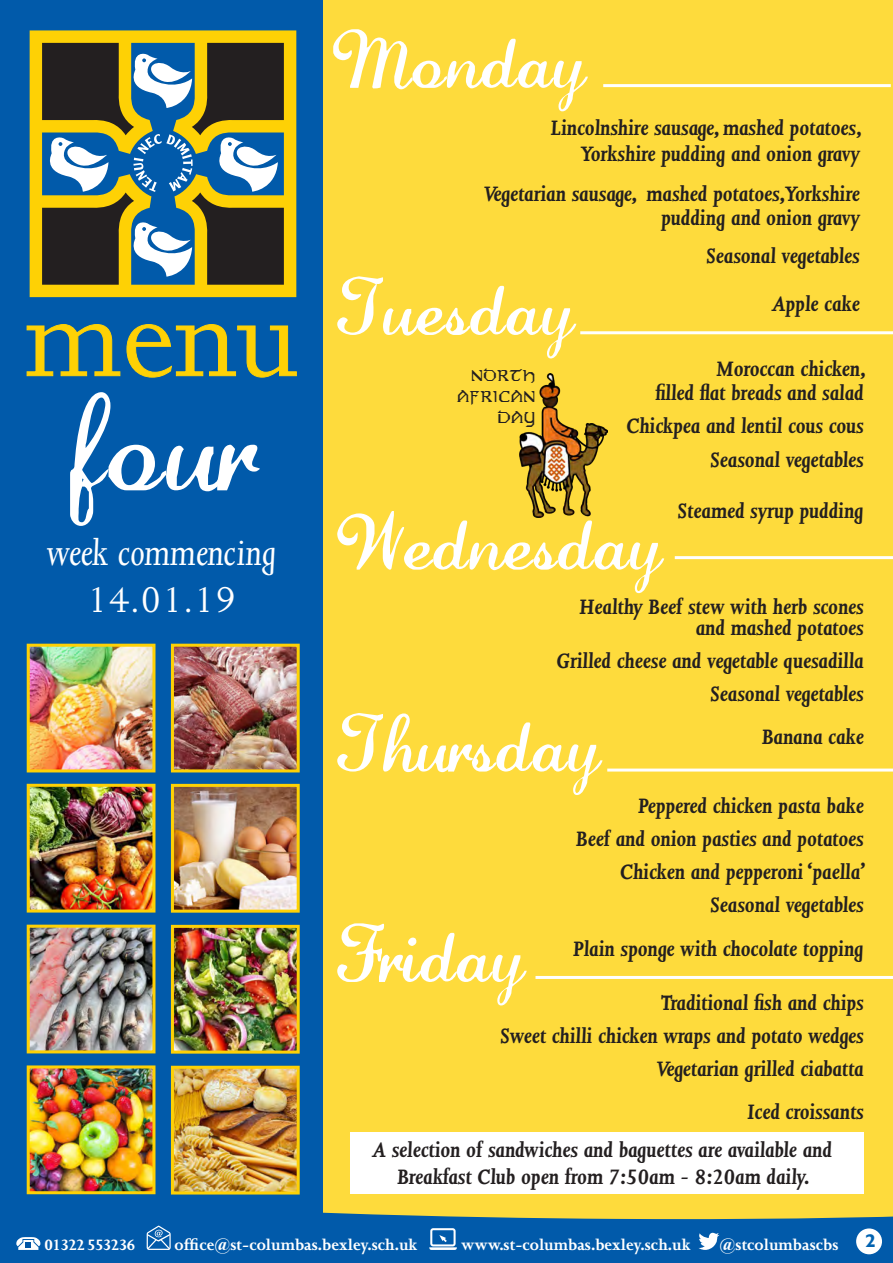
<style>
.page{position:relative;width:893px;height:1263px;background:#fff}
.page>*{position:absolute;margin:0;border:0;box-sizing:border-box;transform-origin:0 0}
.t1{font:98.25px "Lauren Script";color:#fff}
.t2{font:58.65px "Lauren Script";color:#fff}
.t3{font:italic 41.25px "Joanna";color:#fff}
.t4{font:41.25px "Joanna";color:#fff}
.t5{font:italic 700 24px/24px "Joanna";color:#231f20;text-align:right}
.t6{font:700 18.45px "Humanist 521 BT";color:#0162b0}
.t7{font:17.55px/21px "Eire";color:#231f20;text-align:right}
.t8{font:700 17.25px "Joanna";color:#fff}
.t9{font:700 17.25px "Joanna";letter-spacing:-.07em;color:#fff}
</style>
<div class="page">
<div style="left:319px;top:0;width:574px;height:1263px;background:#fedb3c"></div>
<hr style="left:580px;top:331px;width:313px;height:3px;background:#fff">
<hr style="left:675px;top:556px;width:218px;height:3px;background:#fff">
<hr style="left:607px;top:768px;width:286px;height:3px;background:#fff">
<hr style="left:535px;top:976px;width:358px;height:3px;background:#fff">
<img style="left:519px;top:374px;width:88px;height:144px">
<hr style="left:603px;top:84px;width:288px;height:3px;background:#fff">
<div style="left:351px;top:1132px;width:513px;height:62px;background:#fff"></div>
<div style="left:0;top:0;width:322px;height:1263px;background:#015aaa"></div>
<svg style="left:30px;top:30px;width:266px;height:267px;background:#7b7023"></svg>
<svg style="left:42px;top:135px;width:66px;height:57px"></svg>
<svg style="left:211px;top:135px;width:67px;height:57px"></svg>
<svg style="left:126px;top:220px;width:66px;height:57px"></svg>
<svg style="left:126px;top:51px;width:66px;height:57px"></svg>
<svg style="left:133px;top:134px;width:60px;height:58px"></svg>
<svg style="left:26px;top:324px;width:271px;height:54px"></svg>
<svg style="left:158px;top:1195px;width:735px;height:68px;fill:#015aaa"></svg>
<div style="left:854px;top:1228px;width:25px;height:25px;background:#015aaa;border-radius:50%"></div>
<div style="left:16px;top:1226px;width:835px;height:26px;background:#015aaa"></div>
<svg style="left:16px;top:1237px;width:25px;height:13px"></svg>
<svg style="left:147px;top:1226px;width:24px;height:24px"></svg>
<svg style="left:429px;top:1228px;width:28px;height:22px"></svg>
<svg style="left:698px;top:1232px;width:21px;height:21px"></svg>
<div style="left:856px;top:1228px;width:26px;height:26px;background:#fff;border-radius:50%"></div>
<img style="left:31px;top:788px;width:120px;height:120px">
<div style="left:27px;top:784px;width:128px;height:128px;border:3px solid #fed105"></div>
<img style="left:31px;top:929px;width:120px;height:120px">
<div style="left:27px;top:925px;width:128px;height:128px;border:3px solid #fed105"></div>
<img style="left:31px;top:648px;width:120px;height:120px">
<div style="left:27px;top:644px;width:128px;height:128px;border:3px solid #fed105"></div>
<img style="left:175px;top:648px;width:121px;height:120px">
<div style="left:171px;top:644px;width:129px;height:128px;border:3px solid #fed105"></div>
<img style="left:175px;top:929px;width:121px;height:120px">
<div style="left:171px;top:925px;width:129px;height:128px;border:3px solid #fed105"></div>
<img style="left:175px;top:788px;width:121px;height:121px">
<div style="left:171px;top:784px;width:129px;height:129px;border:3px solid #fed105"></div>
<img style="left:175px;top:1070px;width:121px;height:120px">
<div style="left:171px;top:1066px;width:129px;height:128px;border:3px solid #fed105"></div>
<img style="left:31px;top:1069px;width:120px;height:121px">
<div style="left:27px;top:1065px;width:128px;height:129px;border:3px solid #fed105"></div>
<p class="t1" style="left:70px;top:378px;width:189px">four</p>
<p class="t3" style="left:47px;top:531px;width:231px">week commencing</p>
<p class="t4" style="left:87px;top:577px;width:151px">14.01.19</p>
<p class="t2" style="left:333px;top:21px;width:254px">Monday</p>
<p class="t5" style="left:550px;top:115px;width:313px;line-height:25.5px">Lincolnshire sausage, mashed potatoes,<br>Yorkshire pudding and onion gravy</p>
<p class="t5" style="left:484px;top:182px;width:377px">Vegetarian sausage, mashed potatoes,Yorkshire pudding and onion gravy</p>
<p class="t5" style="left:706px;top:243px;width:155px">Seasonal vegetables</p>
<p class="t5" style="left:772px;top:291px;width:89px">Apple cake</p>
<p class="t2" style="left:337px;top:268px;width:238px">Tuesday</p>
<p class="t5" style="left:655px;top:357px;width:212px">Moroccan chicken,<br>filled flat breads and salad</p>
<p class="t5" style="left:626px;top:414px;width:239px">Chickpea and lentil cous cous</p>
<p class="t5" style="left:710px;top:447px;width:155px">Seasonal vegetables</p>
<p class="t5" style="left:677px;top:498px;width:188px">Steamed syrup pudding</p>
<p class="t7" style="left:457px;top:366px;width:80px">NORTH<br>AFRICAN<br>DAY</p>
<p class="t2" style="left:337px;top:503px;width:326px">Wednesday</p>
<p class="t5" style="left:579px;top:594px;width:286px">Healthy Beef stew with herb scones</p>
<p class="t5" style="left:696px;top:615px;width:170px">and mashed potatoes</p>
<p class="t5" style="left:557px;top:648px;width:309px">Grilled cheese and vegetable quesadilla</p>
<p class="t5" style="left:710px;top:681px;width:155px">Seasonal vegetables</p>
<p class="t5" style="left:762px;top:725px;width:104px">Banana cake</p>
<p class="t2" style="left:337px;top:705px;width:265px">Thursday</p>
<p class="t5" style="left:638px;top:794px;width:227px">Peppered chicken pasta bake</p>
<p class="t5" style="left:576px;top:827px;width:289px">Beef and onion pasties and potatoes</p>
<p class="t5" style="left:620px;top:860px;width:248px">Chicken and pepperoni ‘paella’</p>
<p class="t5" style="left:710px;top:893px;width:155px">Seasonal vegetables</p>
<p class="t5" style="left:573px;top:936px;width:293px">Plain sponge with chocolate topping</p>
<p class="t2" style="left:337px;top:915px;width:189px">Friday</p>
<p class="t5" style="left:661px;top:990px;width:205px">Traditional fish and chips</p>
<p class="t5" style="left:500px;top:1023px;width:365px">Sweet chilli chicken wraps and potato wedges</p>
<p class="t5" style="left:656px;top:1056px;width:209px">Vegetarian grilled ciabatta</p>
<p class="t5" style="left:747px;top:1100px;width:118px">Iced croissants</p>
<p class="t5" style="left:372px;top:1136px;width:461px;line-height:27px;text-align:center">A selection of sandwiches and baguettes are available and<br>Breakfast Club open from 7:50am - 8:20am daily.</p>
<p class="t9" style="left:44px;top:1235px;width:93px">01322 553236</p>
<p class="t8" style="left:175px;top:1235px;width:244px">office@st-columbas.bexley.sch.uk</p>
<p class="t8" style="left:461px;top:1235px;width:231px">www.st-columbas.bexley.sch.uk</p>
<p class="t8" style="left:719px;top:1235px;width:120px">@stcolumbascbs</p>
<p class="t6" style="left:865px;top:1229px;width:12px">2</p>
</div>
